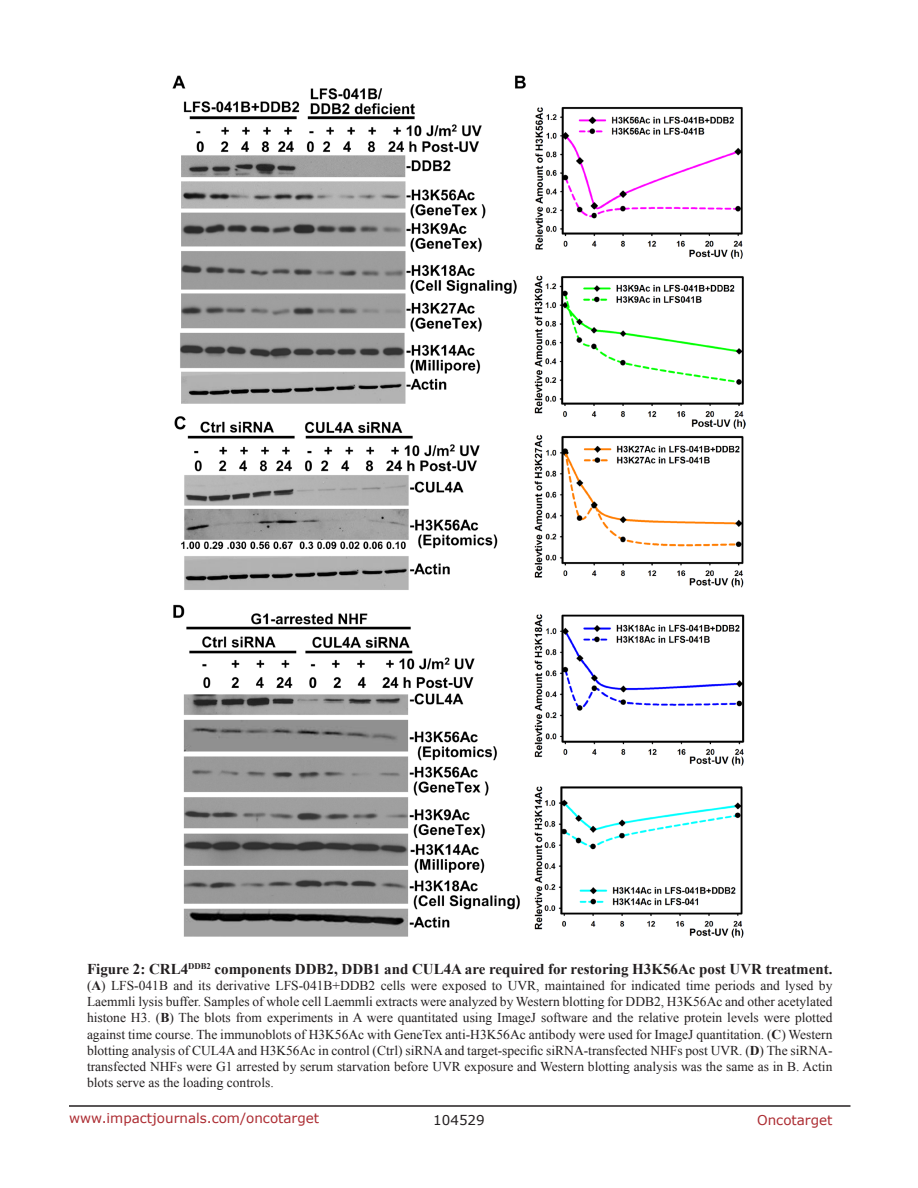
<style>
.page{position:relative;width:918px;height:1188px;background:#fff}
.page>*{position:absolute;margin:0;border:0;box-sizing:border-box;transform-origin:0 0}
.FigureText{font:700 15px "Times New Roman";color:#231f20}
.FigureText-2{font:13.5px/16.2px "Times New Roman";color:#231f20;text-align:justify}
.t1{font:13.5px "Verdana";color:#ac2b31}
.t2{font:13.5px "Verdana";color:#231f20}
.s1{font-weight:700}
</style>
<div class="page">
<hr style="left:69px;top:1105px;width:781px;height:2px;background:#231f20">
<img style="left:173px;top:76px;width:572px;height:862px">
<p class="FigureText" style="left:87px;top:958px;width:747px">Figure 2: CRL4<sup>DDB2</sup> components DDB2, DDB1 and CUL4A are required for restoring H3K56Ac post UVR treatment.</p>
<p class="FigureText-2" style="left:87px;top:977px;width:747px">(<span class="s1">A</span>) LFS-041B and its derivative LFS-041B+DDB2 cells were exposed to UVR, maintained for indicated time periods and lysed by Laemmli lysis buffer. Samples of whole cell Laemmli extracts were analyzed by Western blotting for DDB2, H3K56Ac and other acetylated histone H3. (<span class="s1">B</span>) The blots from experiments in A were quantitated using ImageJ software and the relative protein levels were plotted against time course. The immunoblots of H3K56Ac with GeneTex anti-H3K56Ac antibody were used for ImageJ quantitation. (<span class="s1">C</span>) Western blotting analysis of CUL4A and H3K56Ac in control (Ctrl) siRNA and target-specific siRNA-transfected NHFs post UVR. (<span class="s1">D</span>) The siRNA&shy;transfected NHFs were G1 arrested by serum starvation before UVR exposure and Western blotting analysis was the same as in B. Actin blots serve as the loading controls.</p>
<p class="t1" style="left:69px;top:1109px;width:252px">www.impactjournals.com/oncotarget</p>
<p class="t2" style="left:433px;top:1111px;width:53px">104529</p>
<p class="t1" style="left:757px;top:1111px;width:77px">Oncotarget</p>
</div>
